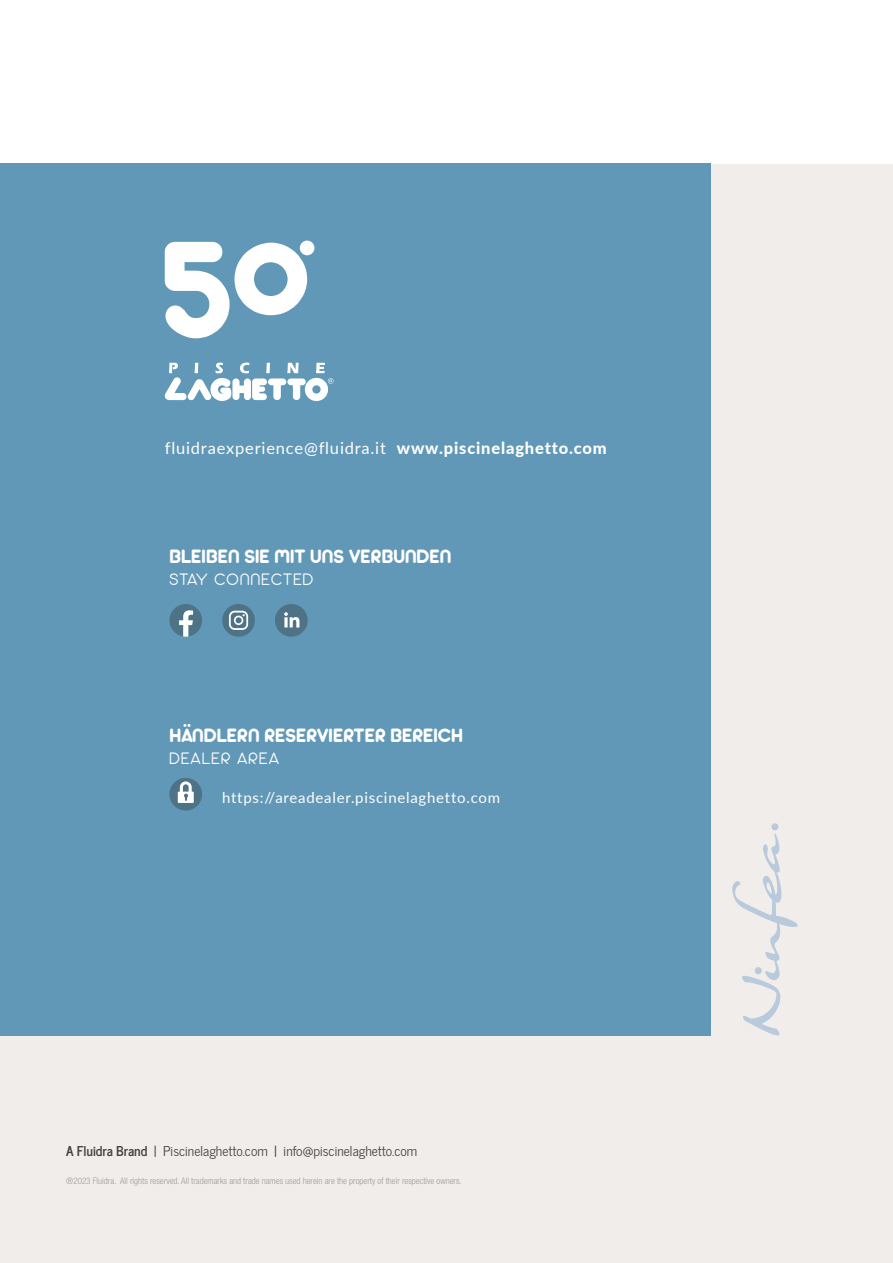
<style>
.page{position:relative;width:893px;height:1263px;background:#fff}
.page>*{position:absolute;margin:0;border:0;box-sizing:border-box;transform-origin:0 0}
.t1{font:21px "Arista 2.0 Alternate";color:#fff}
.t2{font:300 18px "Arista 2.0 Alternate";letter-spacing:.075em;color:#fff}
.t3{font:16.5px "Lato";letter-spacing:.05em;color:#fff}
.t4{font:15px "Lato";letter-spacing:.05em;color:#fff}
.t5{font:13.5px "News Cycle";color:#424241}
.t6{font:300 condensed 9px "Helvetica Neue LT Pro";color:#9d9d9c}
.s1{font-weight:800}
.s2{font-weight:700}
</style>
<div class="page">
<div style="left:0;top:164px;width:893px;height:1099px;background:#f0edeb"></div>
<div style="left:0;top:163px;width:710px;height:872px;background:#6298b7"></div>
<svg style="left:164px;top:363px;width:170px;height:38px"></svg>
<svg style="left:169px;top:604px;width:33px;height:33px"></svg>
<svg style="left:222px;top:604px;width:33px;height:33px"></svg>
<svg style="left:229px;top:611px;width:19px;height:19px"></svg>
<svg style="left:275px;top:604px;width:33px;height:33px"></svg>
<svg style="left:284px;top:612px;width:15px;height:15px"></svg>
<svg style="left:169px;top:778px;width:33px;height:33px"></svg>
<svg style="left:178px;top:781px;width:16px;height:22px"></svg>
<svg style="left:165px;top:242px;width:142px;height:96px"></svg>
<div style="left:300px;top:241px;width:14px;height:14px;background:#fff;border-radius:50%"></div>
<svg style="left:732px;top:833px;width:66px;height:203px"></svg>
<div style="left:755px;top:967px;width:7px;height:7px;background:#b8cadb;border-radius:50%"></div>
<div style="left:771px;top:823px;width:7px;height:7px;background:#b8cadb;border-radius:50%"></div>
<h3 class="t3" style="left:165px;top:436px;width:443px">fluidraexperience@fluidra.it <span class="s1">www.piscinelaghetto.com</span></h3>
<h1 class="t1" style="left:169px;top:543px;width:284px">BLEIBEN SIE MIT UNS VERBUNDEN</h1>
<h2 class="t2" style="left:169px;top:569px;width:145px">STAY CONNECTED</h2>
<h1 class="t1" style="left:169px;top:722px;width:295px">HÄNDLERN RESERVIERTER BEREICH</h1>
<h2 class="t2" style="left:169px;top:748px;width:111px">DEALER AREA</h2>
<h3 class="t4" style="left:222px;top:786px;width:279px">https://areadealer.piscinelaghetto.com</h3>
<h3 class="t5" style="left:66px;top:1139px;width:353px"><span class="s2">A Fluidra Brand</span> | Piscinelaghetto.com | info@piscinelaghetto.com</h3>
<p class="t6" style="left:66px;top:1176px;width:397px">®2023 Fluidra. All rights reserved. All trademarks and trade names used herein are the property of their respective owners.</p>
</div>
